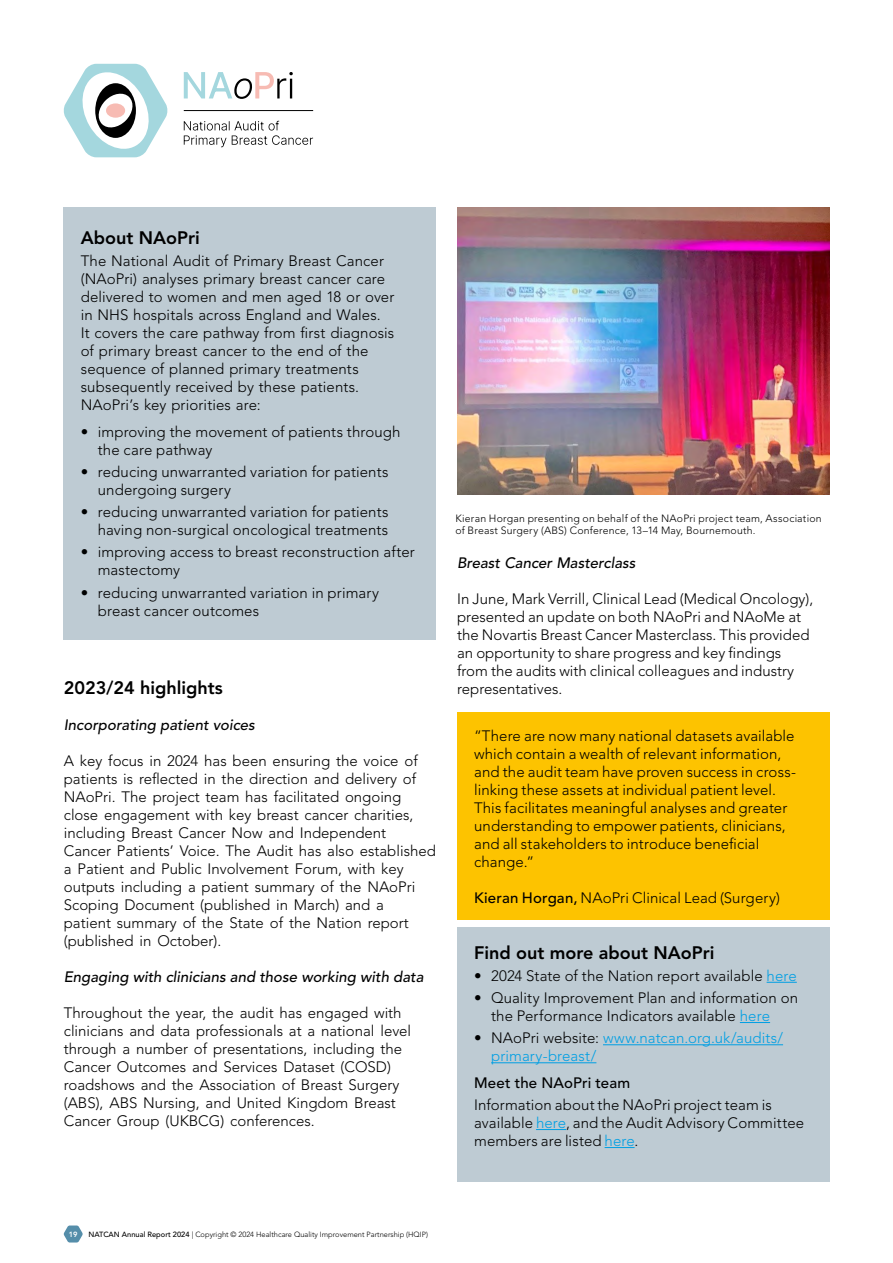
<style>
.page{position:relative;width:893px;height:1263px;background:#fff}
.page>*{position:absolute;margin:0;border:0;box-sizing:border-box;transform-origin:0 0}
.t1{font:800 18px "Avenir LT Pro";color:#000}
.t2{font:300 15px/18px "Avenir LT Pro";color:#000}
.t3{font:italic 500 15px "Avenir LT Pro";color:#000}
.t4{font:300 15px/18px "Avenir LT Pro";letter-spacing:.005em;color:#009fe3}
.t5{font:500 15px "Avenir LT Pro";letter-spacing:.005em;color:#000}
.t6{font:300 10.5px/12px "Avenir LT Pro";letter-spacing:.02em;color:#000}
.t7{font:300 7.5px "Avenir LT Pro";color:#000}
.t8{font:800 7.5px "Avenir LT Pro";color:#fff}
.s1{font-weight:500}
.s2{color:#009fe3}
.s3{color:#000}
</style>
<div class="page">
<svg style="left:64px;top:1225px;width:19px;height:17px"></svg>
<svg style="left:184px;top:121px;width:129px;height:26px"></svg>
<svg style="left:184px;top:72px;width:109px;height:27px"></svg>
<svg style="left:63px;top:64px;width:105px;height:93px"></svg>
<div style="left:106px;top:103px;width:19px;height:15px;background:#f7bbb3;border-radius:50%"></div>
<hr style="left:184px;top:110px;width:129px;height:1px;background:#000">
<div style="left:64px;top:208px;width:372px;height:432px;background:#becbd3"></div>
<img style="left:457px;top:208px;width:372px;height:286px">
<div style="left:457px;top:712px;width:372px;height:207px;background:#fdc300"></div>
<div style="left:457px;top:928px;width:372px;height:254px;background:#becbd3"></div>
<hr style="left:767px;top:982px;width:30px;height:1px;background:#009fe3">
<hr style="left:740px;top:1022px;width:30px;height:1px;background:#009fe3">
<hr style="left:603px;top:1044px;width:180px;height:1px;background:#009fe3">
<hr style="left:491px;top:1062px;width:105px;height:1px;background:#009fe3">
<hr style="left:536px;top:1129px;width:30px;height:1px;background:#009fe3">
<hr style="left:605px;top:1147px;width:30px;height:1px;background:#009fe3">
<p class="t1" style="left:81px;top:227px;width:120px">About NAoPri</p>
<p class="t2" style="left:81px;top:252px;width:315px">The National Audit of Primary Breast Cancer (NAoPri) analyses primary breast cancer care delivered to women and men aged 18 or over in NHS hospitals across England and Wales.<br>It covers the care pathway from first diagnosis of primary breast cancer to the end of the sequence of planned primary treatments subsequently received by these patients.<br>NAoPri’s key priorities are:</p>
<p class="t2" style="left:98px;top:422px;width:304px;text-indent:-17px">• improving the movement of patients through the care pathway</p>
<p class="t2" style="left:98px;top:463px;width:292px;text-indent:-17px">• reducing unwarranted variation for patients undergoing surgery</p>
<p class="t2" style="left:81px;top:503px;width:309px;text-align:right">• reducing unwarranted variation for patients having non-surgical oncological treatments</p>
<p class="t2" style="left:98px;top:543px;width:319px;text-indent:-17px">• improving access to breast reconstruction after mastectomy</p>
<p class="t2" style="left:98px;top:583px;width:283px;text-indent:-17px">• reducing unwarranted variation in primary breast cancer outcomes</p>
<p class="t1" style="left:64px;top:677px;width:160px">2023/24 highlights</p>
<p class="t3" style="left:64px;top:716px;width:193px">Incorporating patient voices</p>
<p class="t2" style="left:64px;top:752px;width:374px">A key focus in 2024 has been ensuring the voice of patients is reflected in the direction and delivery of NAoPri. The project team has facilitated ongoing close engagement with key breast cancer charities, including Breast Cancer Now and Independent Cancer Patients’ Voice. The Audit has also established a Patient and Public Involvement Forum, with key outputs including a patient summary of the NAoPri Scoping Document (published in March) and a<br>patient summary of the State of the Nation report (published in October).</p>
<p class="t3" style="left:64px;top:968px;width:361px">Engaging with clinicians and those working with data</p>
<p class="t2" style="left:64px;top:1004px;width:349px">Throughout the year, the audit has engaged with clinicians and data professionals at a national level through a number of presentations, including the Cancer Outcomes and Services Dataset (COSD) roadshows and the Association of Breast Surgery (ABS), ABS Nursing, and United Kingdom Breast Cancer Group (UKBCG) conferences.</p>
<p class="t6" style="left:455px;top:513px;width:368px">Kieran Horgan presenting on behalf of the NAoPri project team, Association of Breast Surgery (ABS) Conference, 13–14 May, Bournemouth.</p>
<p class="t3" style="left:457px;top:554px;width:180px">Breast Cancer Masterclass</p>
<p class="t2" style="left:457px;top:590px;width:358px">In June, Mark Verrill, Clinical Lead (Medical Oncology), presented an update on both NAoPri and NAoMe at the Novartis Breast Cancer Masterclass. This provided an opportunity to share progress and key findings from the audits with clinical colleagues and industry representatives.</p>
<p class="t2" style="left:474px;top:726px;width:323px">“There are now many national datasets available which contain a wealth of relevant information, and the audit team have proven success in cross&shy;linking these assets at individual patient level.<br>This facilitates meaningful analyses and greater understanding to empower patients, clinicians, and all stakeholders to introduce beneficial change.”</p>
<p class="t2" style="left:474px;top:888px;width:307px"><span class="s1">Kieran Horgan,</span> NAoPri Clinical Lead (Surgery)</p>
<p class="t1" style="left:474px;top:941px;width:242px">Find out more about NAoPri</p>
<p class="t2" style="left:474px;top:967px;width:324px">• 2024 State of the Nation report available <span class="s2">here</span></p>
<p class="t2" style="left:491px;top:989px;width:308px;text-indent:-17px">• Quality Improvement Plan and information on the Performance Indicators available <span class="s2">here</span></p>
<p class="t4" style="left:491px;top:1029px;width:293px;text-indent:-17px"><span class="s3">• NAoPri website:</span> www.natcan.org.uk/audits/ primary-breast/</p>
<p class="t5" style="left:474px;top:1074px;width:158px">Meet the NAoPri team</p>
<p class="t2" style="left:474px;top:1096px;width:331px">Information about the NAoPri project team is available <span class="s2">here</span>, and the Audit Advisory Committee members are listed <span class="s2">here</span>.</p>
<p class="t8" style="left:69px;top:1230px;width:10px">19</p>
<p class="t7" style="left:89px;top:1230px;width:341px"><span class="s1">NATCAN Annual Report 2024</span> | Copyright © 2024 Healthcare Quality Improvement Partnership (HQIP)</p>
</div>
